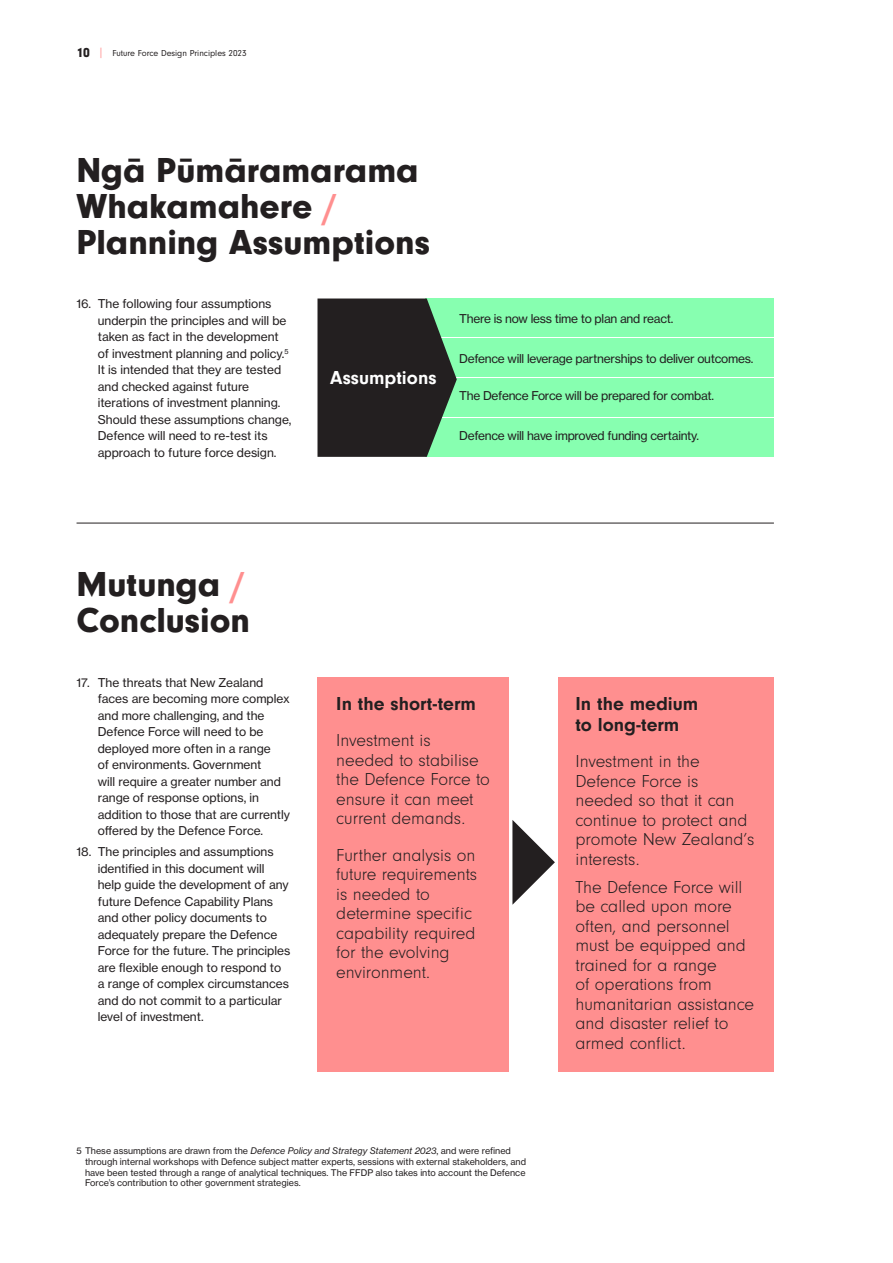
<style>
.page{position:relative;width:893px;height:1263px;background:#fff}
.page>*{position:absolute;margin:0;border:0;box-sizing:border-box;transform-origin:0 0}
.t1{font:900 36px/36px "Neuzeit Gro";color:#231f20}
.t2{font:700 19.5px/21px "Neuzeit Gro";color:#231f20}
.t3{font:700 19.5px "Neuzeit Gro";color:#fff}
.t4{font:300 18px/19.5px "Neuzeit Gro";color:#231f20}
.t5{font:12px/16.5px "Haas Grot Text 55 Roman";color:#231f20}
.t6{font:12px "Haas Grot Text 55 Roman";letter-spacing:-.02em;color:#231f20}
.t7{font:9px/10.8px "Haas Grot Text 55 Roman";color:#231f20}
.t8{font:9px "Neuzeit Gro";color:#231f20}
.s1{font-weight:900;font-size:13.5px}
.s2{font-size:12.45px;color:#ff8f8f}
.s3{color:#ff8f8f}
.s4{font-family:"Haas Grot Text 56";font-style:italic}
</style>
<div class="page">
<svg style="left:512px;top:820px;width:43px;height:85px"></svg>
<div style="left:317px;top:677px;width:192px;height:394px;background:#ff8f8f"></div>
<div style="left:558px;top:677px;width:216px;height:394px;background:#ff8f8f"></div>
<div style="left:425px;top:298px;width:349px;height:39px;background:#87ffb0"></div>
<div style="left:425px;top:338px;width:349px;height:39px;background:#87ffb0"></div>
<div style="left:425px;top:378px;width:349px;height:39px;background:#87ffb0"></div>
<div style="left:425px;top:418px;width:349px;height:39px;background:#87ffb0"></div>
<hr style="left:77px;top:523px;width:697px;height:1px;background:#231f20">
<svg style="left:317px;top:298px;width:140px;height:159px;background:#313832"></svg>
<hr style="left:892px;top:902px;width:1px;height:180px;background:#87ffb0">
<hr style="left:892px;top:1082px;width:1px;height:181px;background:#ff8f8f">
<p class="t8" style="left:76px;top:48px;width:172px"><span class="s1">10</span> <span class="s2">|</span> Future Force Design Principles 2023</p>
<h1 class="t1" style="left:77px;top:152px;width:355px">Ngā Pūmāramarama<br>Whakamahere <span class="s3">/<br></span>Planning Assumptions</h1>
<p class="t5" style="left:98px;top:296px;width:195px;text-indent:-21px">16. The following four assumptions underpin the principles and will be taken as fact in the development of investment planning and policy.<sup>5<br></sup>It is intended that they are tested and checked against future iterations of investment planning.<br>Should these assumptions change, Defence will need to re-test its approach to future force design.</p>
<h2 class="t3" style="left:330px;top:367px;width:108px">Assumptions</h2>
<p class="t6" style="left:459px;top:311px;width:216px">There is now less time to plan and react.</p>
<p class="t6" style="left:459px;top:351px;width:296px">Defence will leverage partnerships to deliver outcomes.</p>
<p class="t6" style="left:459px;top:389px;width:256px">The Defence Force will be prepared for combat.</p>
<p class="t6" style="left:459px;top:429px;width:241px">Defence will have improved funding certainty.</p>
<h1 class="t1" style="left:77px;top:566px;width:175px">Mutunga <span class="s3">/<br></span>Conclusion</h1>
<p class="t5" style="left:98px;top:674px;width:194px;text-indent:-21px">17. The threats that New Zealand faces are becoming more complex and more challenging, and the<br>Defence Force will need to be deployed more often in a range<br>of environments. Government<br>will require a greater number and range of response options, in addition to those that are currently offered by the Defence Force.</p>
<p class="t5" style="left:98px;top:843px;width:194px;text-indent:-21px">18. The principles and assumptions identified in this document will help guide the development of any future Defence Capability Plans and other policy documents to adequately prepare the Defence<br>Force for the future. The principles are flexible enough to respond to a range of complex circumstances and do not commit to a particular level of investment.</p>
<h2 class="t2" style="left:336px;top:693px;width:141px">In the short-term</h2>
<h3 class="t4" style="left:336px;top:731px;width:155px">Investment is needed to stabilise the Defence Force to ensure it can meet current demands.</h3>
<h3 class="t4" style="left:336px;top:845px;width:142px">Further analysis on future requirements is needed to determine specific capability required for the evolving environment.</h3>
<p class="t7" style="left:85px;top:1145px;width:443px;text-indent:-9px">5 These assumptions are drawn from the <span class="s4">Defence Policy and Strategy Statement 2023</span>, and were refined through internal workshops with Defence subject matter experts, sessions with external stakeholders, and have been tested through a range of analytical techniques. The FFDP also takes into account the Defence Force’s contribution to other government strategies.</p>
<h2 class="t2" style="left:575px;top:693px;width:124px">In the medium to long-term</h2>
<h3 class="t4" style="left:575px;top:752px;width:180px">Investment in the<br>Defence Force is needed so that it can continue to protect and promote New Zealand’s interests.</h3>
<h3 class="t4" style="left:575px;top:877px;width:180px">The Defence Force will be called upon more often, and personnel must be equipped and trained for a range<br>of operations from humanitarian assistance and disaster relief to armed conflict.</h3>
</div>
